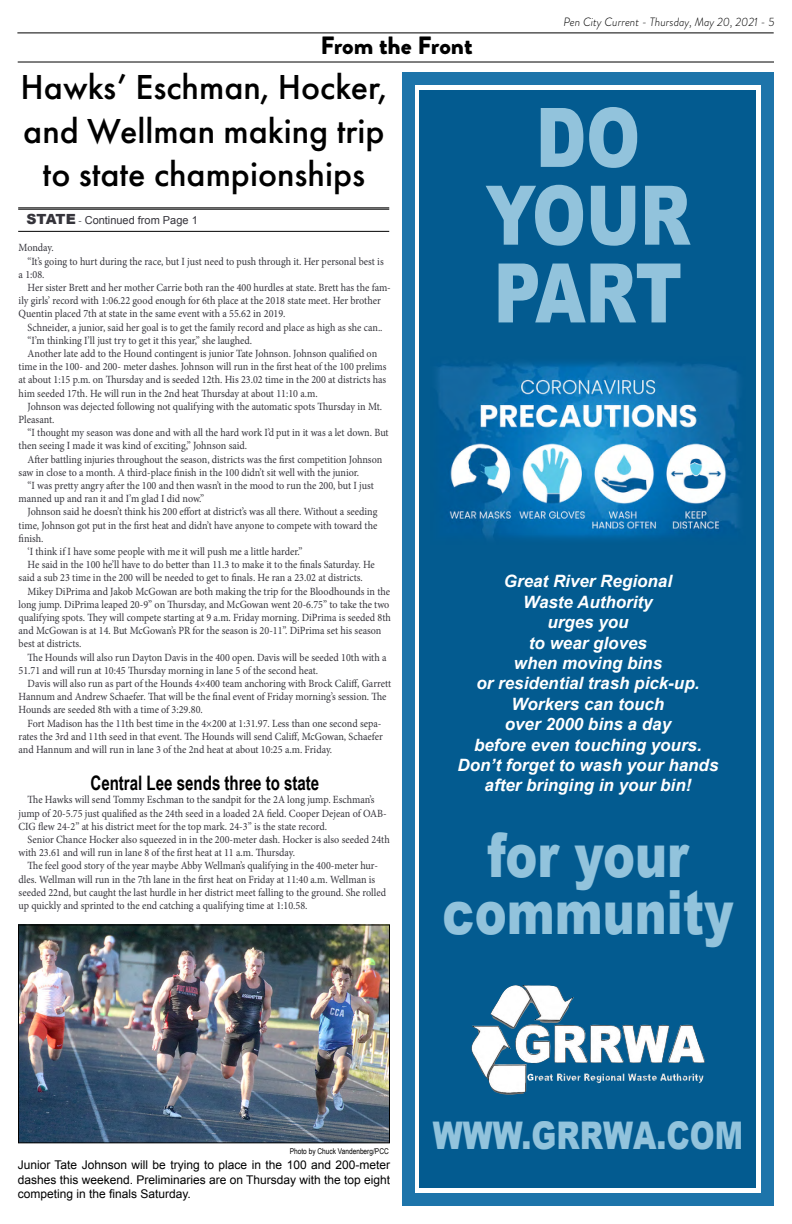
<style>
.page{position:relative;width:792px;height:1224px;background:#fff}
.page>*{position:absolute;margin:0;border:0;box-sizing:border-box;transform-origin:0 0}
.t1{font:900 82.3px/77.8px "Arial";color:#92c3dc;text-align:center;scale:.79 1}
.t2{font:900 61px/57.6px "Arial";color:#92c3dc;text-align:center;scale:.79 1}
.t3{font:900 38.1px "Arial";color:#92c3dc;scale:.79 1}
.t4{font:500 36px/43.2px "Futura PT";color:#000;text-align:center}
.t5{font:900 25px "Brandon Grotesque";letter-spacing:-.005em;color:#000}
.t6{font:700 20px "Arial Narrow";color:#000;scale:.92 1}
.t7{font:italic 700 17px/20.4px "Arial";color:#fff;text-align:center}
.t8{font:12px/14.4px "Arial";color:#000;text-align:justify}
.t9{font:italic 300 12px "Brandon Grotesque";color:#000}
.t10{font:11px/13.2px "Minion Pro";color:#35343b;scale:.92 1}
.t11{font:11px "Arial";color:#35343b}
.t12{font:8px "Arial Narrow";color:#000}
.s1{font-weight:900;font-size:14px}
.s2{font-family:"Minion Pro"}
</style>
<div class="page">
<hr style="left:17px;top:32px;width:757px;height:1px;background:#000">
<hr style="left:18px;top:62px;width:756px;height:1px;background:#000">
<div style="left:402px;top:72px;width:372px;height:1134px;border:13px solid #1d74aa"></div>
<div style="left:420px;top:90px;width:336px;height:1098px;background:#035b90"></div>
<img style="left:438px;top:362px;width:300px;height:177px">
<img style="left:490px;top:985px;width:151px;height:79px">
<hr style="left:18px;top:207px;width:371px;height:1px;background:#000">
<hr style="left:18px;top:209px;width:371px;height:1px;background:#000">
<hr style="left:18px;top:231px;width:371px;height:1px;background:#000">
<img style="left:20px;top:926px;width:368px;height:215px">
<div style="left:18px;top:924px;width:372px;height:219px;border:1px solid #000"></div>
<h3 class="t5" style="left:320px;top:28px;width:154px">From the Front</h3>
<p class="t9" style="left:564px;top:14px;width:213px">Pen City Current - Thursday, May 20, 2021 - 5</p>
<h3 class="t4" style="left:21px;top:66px;width:368px">Hawks’ Eschman, Hocker, and Wellman making trip to state championships</h3>
<p class="t11" style="left:26px;top:213px;width:173px"><span class="s1">STATE</span> <span class="s2">-</span> Continued from Page 1</p>
<p class="t10" style="left:19px;top:241px;width:40px">Monday.</p>
<p class="t10" style="left:28px;top:254px;width:389px">“It’s going to hurt during the race, but I just need to push through it. Her personal best is</p>
<p class="t10" style="left:19px;top:268px;width:30px">a 1:08.</p>
<p class="t10" style="left:28px;top:281px;width:396px">Her sister Brett and her mother Carrie both ran the 400 hurdles at state. Brett has the fam-</p>
<p class="t10" style="left:19px;top:294px;width:395px">ily girls’ record with 1:06.22 good enough for 6th place at the 2018 state meet. Her brother</p>
<p class="t10" style="left:19px;top:307px;width:292px">Quentin placed 7th at state in the same event with a 55.62 in 2019.</p>
<p class="t10" style="left:28px;top:320px;width:387px">Schneider, a junior, said her goal is to get the family record and place as high as she can..</p>
<p class="t10" style="left:28px;top:334px;width:246px">“I’m thinking I’ll just try to get it this year,” she laughed.</p>
<p class="t10" style="left:28px;top:347px;width:382px">Another late add to the Hound contingent is junior Tate Johnson. Johnson qualified on</p>
<p class="t10" style="left:19px;top:360px;width:401px">time in the 100- and 200- meter dashes. Johnson will run in the first heat of the 100 prelims</p>
<p class="t10" style="left:19px;top:373px;width:401px">at about 1:15 p.m. on Thursday and is seeded 12th. His 23.02 time in the 200 at districts has</p>
<p class="t10" style="left:19px;top:386px;width:327px">him seeded 17th. He will run in the 2nd heat Thursday at about 11:10 a.m.</p>
<p class="t10" style="left:28px;top:400px;width:387px">Johnson was dejected following not qualifying with the automatic spots Thursday in Mt.</p>
<p class="t10" style="left:19px;top:413px;width:40px">Pleasant.</p>
<p class="t10" style="left:28px;top:426px;width:394px">“I thought my season was done and with all the hard work I’d put in it was a let down. But</p>
<p class="t10" style="left:19px;top:439px;width:250px">then seeing I made it was kind of exciting,” Johnson said.</p>
<p class="t10" style="left:28px;top:452px;width:387px">After battling injuries throughout the season, districts was the first competition Johnson</p>
<p class="t10" style="left:19px;top:466px;width:372px">saw in close to a month. A third-place finish in the 100 didn’t sit well with the junior.</p>
<p class="t10" style="left:28px;top:479px;width:378px">“I was pretty angry after the 100 and then wasn’t in the mood to run the 200, but I just</p>
<p class="t10" style="left:19px;top:492px;width:203px">manned up and ran it and I’m glad I did now.”</p>
<p class="t10" style="left:28px;top:505px;width:382px">Johnson said he doesn’t think his 200 effort at district’s was all there. Without a seeding</p>
<p class="t10" style="left:19px;top:518px;width:392px">time, Johnson got put in the first heat and didn’t have anyone to compete with toward the</p>
<p class="t10" style="left:19px;top:532px;width:29px">finish.</p>
<p class="t10" style="left:28px;top:545px;width:300px">‘I think if I have some people with me it will push me a little harder.”</p>
<p class="t10" style="left:28px;top:558px;width:379px">He said in the 100 he’ll have to do better than 11.3 to make it to the finals Saturday. He</p>
<p class="t10" style="left:19px;top:571px;width:376px">said a sub 23 time in the 200 will be needed to get to finals. He ran a 23.02 at districts.</p>
<p class="t10" style="left:28px;top:584px;width:396px">Mikey DiPrima and Jakob McGowan are both making the trip for the Bloodhounds in the</p>
<p class="t10" style="left:19px;top:598px;width:405px">long jump. DiPrima leaped 20-9” on Thursday, and McGowan went 20-6.75” to take the two</p>
<p class="t10" style="left:19px;top:611px;width:406px">qualifying spots. They will compete starting at 9 a.m. Friday morning. DiPrima is seeded 8th</p>
<p class="t10" style="left:19px;top:624px;width:396px">and McGowan is at 14. But McGowan’s PR for the season is 20-11”. DiPrima set his season</p>
<p class="t10" style="left:19px;top:637px;width:70px">best at districts.</p>
<p class="t10" style="left:28px;top:650px;width:392px">The Hounds will also run Dayton Davis in the 400 open. Davis will be seeded 10th with a</p>
<p class="t10" style="left:19px;top:664px;width:327px">51.71 and will run at 10:45 Thursday morning in lane 5 of the second heat.</p>
<p class="t10" style="left:28px;top:677px;width:397px">Davis will also run as part of the Hounds 4×400 team anchoring with Brock Califf, Garrett</p>
<p class="t10" style="left:19px;top:690px;width:402px">Hannum and Andrew Schaefer. That will be the final event of Friday morning’s session. The</p>
<p class="t10" style="left:19px;top:703px;width:202px">Hounds are seeded 8th with a time of 3:29.80.</p>
<p class="t10" style="left:28px;top:716px;width:386px">Fort Madison has the 11th best time in the 4×200 at 1:31.97. Less than one second sepa-</p>
<p class="t10" style="left:19px;top:730px;width:397px">rates the 3rd and 11th seed in that event. The Hounds will send Califf, McGowan, Schaefer</p>
<p class="t10" style="left:19px;top:743px;width:342px">and Hannum and will run in lane 3 of the 2nd heat at about 10:25 a.m. Friday.</p>
<h3 class="t6" style="left:90px;top:768px;width:250px">Central Lee sends three to state</h3>
<p class="t10" style="left:19px;top:793px;width:402px;text-indent:9px">The Hawks will send Tommy Eschman to the sandpit for the 2A long jump. Eschman’s jump of 20-5.75 just qualified as the 24th seed in a loaded 2A field. Cooper Dejean of OAB-<br>CIG flew 24-2” at his district meet for the top mark. 24-3” is the state record.</p>
<p class="t10" style="left:19px;top:833px;width:405px;text-indent:9px">Senior Chance Hocker also squeezed in in the 200-meter dash. Hocker is also seeded 24th with 23.61 and will run in lane 8 of the first heat at 11 a.m. Thursday.</p>
<p class="t10" style="left:19px;top:859px;width:401px;text-indent:9px">The feel good story of the year maybe Abby Wellman’s qualifying in the 400-meter hur&shy;dles. Wellman will run in the 7th lane in the first heat on Friday at 11:40 a.m. Wellman is seeded 22nd, but caught the last hurdle in her district meet falling to the ground. She rolled up quickly and sprinted to the end catching a qualifying time at 1:10.58.</p>
<h1 class="t1" style="left:486px;top:96px;width:261px">DO<br>YOUR<br>PART</h1>
<h3 class="t7" style="left:457px;top:572px;width:262px">Great River Regional<br>Waste Authority<br>urges you<br>to wear gloves<br>when moving bins<br>or residential trash pick-up.<br>Workers can touch<br>over 2000 bins a day<br>before even touching yours.<br>Don’t forget to wash your hands after bringing in your bin!</h3>
<h2 class="t2" style="left:443px;top:824px;width:369px">for your community</h2>
<p class="t12" style="left:290px;top:1146px;width:101px">Photo by Chuck Vandenberg/PCC</p>
<p class="t8" style="left:18px;top:1158px;width:374px">Junior Tate Johnson will be trying to place in the 100 and 200-meter dashes this weekend. Preliminaries are on Thursday with the top eight competing in the finals Saturday.</p>
<h3 class="t3" style="left:433px;top:1108px;width:394px">WWW.GRRWA.COM</h3>
</div>
